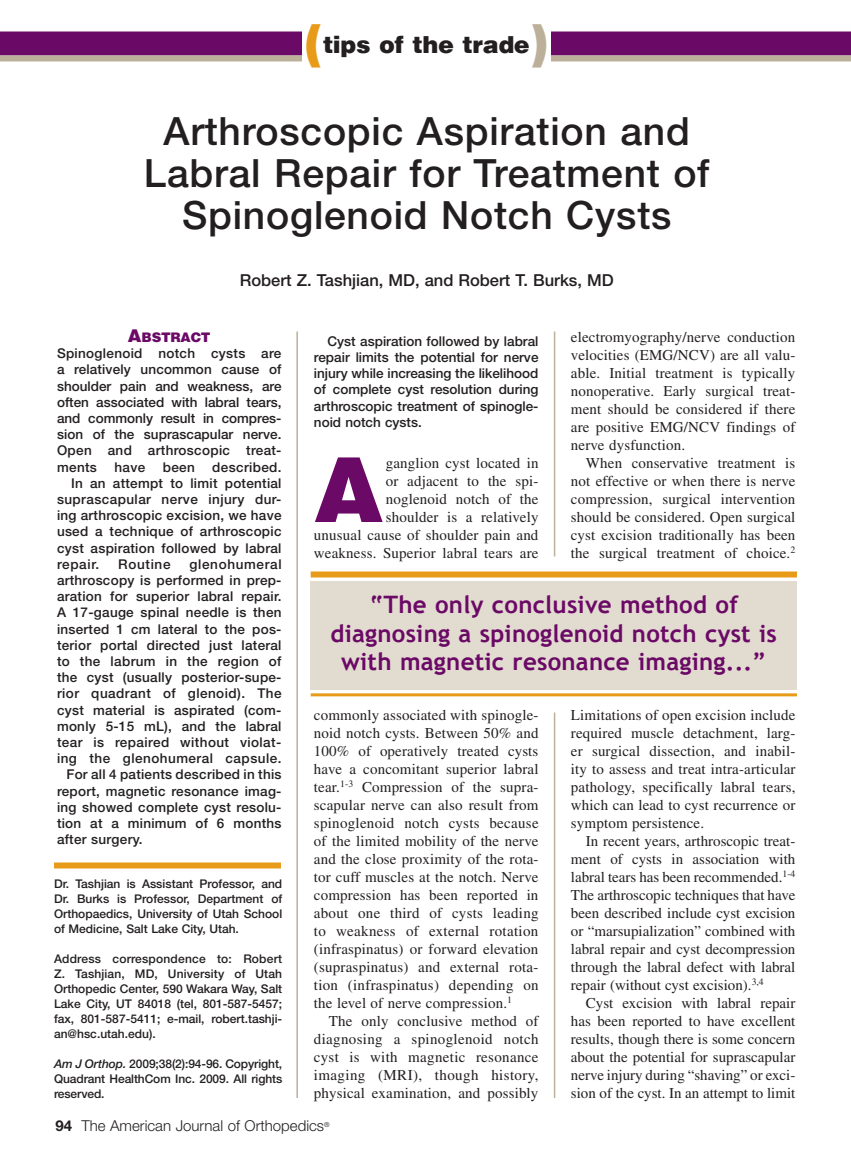
<style>
.page{position:relative;width:851px;height:1161px;background:#fff}
.page>*{position:absolute;margin:0;border:0;box-sizing:border-box;transform-origin:0 0}
.t1{font:900 91.05px "Helvetica";color:#6b0966}
.t2{font:500 39px/42px "Helvetica Neue";letter-spacing:.02em;color:#231f20;text-align:center}
.t3{font:700 24px/28.5px "Trebuchet MS";letter-spacing:.01em;color:#6b0966;text-align:center}
.t4{font:900 24px "Helvetica";letter-spacing:-.015em;color:#231f20}
.t5{font:500 16.5px "Helvetica Neue";color:#231f20}
.t6{font:15px/18px "Times";letter-spacing:.01em;color:#231f20;text-align:justify}
.t7{font:300 15px "Helvetica Neue";color:#231f20}
.t8{font:500 13.5px/16.2px "Helvetica Neue";letter-spacing:.02em;color:#231f20;text-align:justify}
.t9{font:500 13.5px "Helvetica Neue";letter-spacing:.05em;color:#231f20}
.t10{font:900 13.5px "Helvetica";letter-spacing:-.025em;color:#6b0966}
.t11{font:500 12px/15px "Helvetica Neue";color:#231f20;text-align:justify}
.s1{font-size:49.5px;color:#e89b18}
.s2{font-size:49.5px;color:#bdb09b}
.s3{font-size:18px}
.s4{font-style:italic}
.s5{font-weight:700}
</style>
<div class="page">
<div style="left:54px;top:862px;width:227px;height:6px;background:#e89b18"></div>
<div style="left:0;top:32px;width:850px;height:24px;background:#6b0966"></div>
<div style="left:0;top:56px;width:850px;height:6px;background:#bdb09b"></div>
<div style="left:302px;top:5px;width:248px;height:66px;background:#fff"></div>
<hr style="left:296px;top:332px;width:2px;height:766px;background:#bdb09b">
<div style="left:310px;top:582px;width:487px;height:108px;background:#e2dbd0"></div>
<div style="left:310px;top:572px;width:487px;height:6px;background:#e89b18"></div>
<hr style="left:310px;top:693px;width:486px;height:3px;background:#e89b18">
<hr style="left:554px;top:712px;width:1px;height:386px;background:#bdb09b">
<hr style="left:554px;top:332px;width:1px;height:224px;background:#bdb09b">
<h3 class="t4" style="left:304px;top:30px;width:246px"><span class="s1">(</span>tips of the trade<span class="s2">)</span></h3>
<h2 class="t2" style="left:144px;top:110px;width:567px">Arthroscopic Aspiration and<br>Labral Repair for Treatment of<br>Spinoglenoid Notch Cysts</h2>
<p class="t5" style="left:240px;top:271px;width:375px">Robert Z. Tashjian, MD, and Robert T. Burks, MD</p>
<p class="t10" style="left:128px;top:329px;width:84px"><span class="s3">A</span>bstract</p>
<p class="t8" style="left:57px;top:345px;width:226px">Spinoglenoid notch cysts are a relatively uncommon cause of shoulder pain and weakness, are often associated with labral tears, and commonly result in compres&shy;sion of the suprascapular nerve.<br>Open and arthroscopic treat&shy;ments</p>
<p class="t8" style="left:114px;top:459px;width:32px">have</p>
<p class="t8" style="left:163px;top:459px;width:34px">been</p>
<p class="t8" style="left:212px;top:459px;width:71px">described.</p>
<p class="t8" style="left:71px;top:475px;width:212px">In an attempt to limit potential</p>
<p class="t8" style="left:57px;top:491px;width:226px">suprascapular nerve injury dur-</p>
<p class="t8" style="left:57px;top:507px;width:226px">ing arthroscopic excision, we have</p>
<p class="t8" style="left:57px;top:523px;width:226px">used a technique of arthroscopic</p>
<p class="t8" style="left:57px;top:540px;width:226px">cyst aspiration followed by labral</p>
<p class="t8" style="left:57px;top:556px;width:44px">repair.</p>
<p class="t9" style="left:118px;top:556px;width:54px">Routine</p>
<p class="t9" style="left:189px;top:556px;width:94px">glenohumeral</p>
<p class="t8" style="left:57px;top:572px;width:226px">arthroscopy is performed in prep-</p>
<p class="t8" style="left:57px;top:588px;width:226px">aration for superior labral repair.</p>
<p class="t8" style="left:57px;top:604px;width:226px">A 17-gauge spinal needle is then</p>
<p class="t8" style="left:57px;top:621px;width:226px">inserted 1 cm lateral to the pos-</p>
<p class="t8" style="left:57px;top:637px;width:226px">terior portal directed just lateral</p>
<p class="t8" style="left:57px;top:653px;width:226px">to the labrum in the region of</p>
<p class="t8" style="left:57px;top:669px;width:226px">the cyst (usually posterior-supe-</p>
<p class="t8" style="left:57px;top:685px;width:226px">rior quadrant of glenoid). The</p>
<p class="t8" style="left:57px;top:702px;width:226px">cyst material is aspirated (com-</p>
<p class="t8" style="left:57px;top:718px;width:226px">monly 5-15 mL), and the labral</p>
<p class="t8" style="left:57px;top:734px;width:226px">tear is repaired without violat-</p>
<p class="t8" style="left:57px;top:750px;width:226px">ing the glenohumeral capsule.</p>
<p class="t8" style="left:66px;top:766px;width:217px">For all 4 patients described in this</p>
<p class="t8" style="left:57px;top:783px;width:226px">report, magnetic resonance imag-</p>
<p class="t8" style="left:57px;top:799px;width:226px">ing showed complete cyst resolu-</p>
<p class="t8" style="left:57px;top:815px;width:226px">tion at a minimum of 6 months</p>
<p class="t8" style="left:57px;top:831px;width:87px">after surgery.</p>
<p class="t11" style="left:54px;top:876px;width:230px">Dr. Tashjian is Assistant Professor, and Dr. Burks is Professor, Department of Orthopaedics, University of Utah School of Medicine, Salt Lake City, Utah.</p>
<p class="t11" style="left:54px;top:951px;width:230px">Address correspondence to: Robert Z. Tashjian, MD, University of Utah Orthopedic Center, 590 Wakara Way, Salt Lake City, UT 84018 (tel, 801-587-5457; fax, 801-587-5411; e-mail, robert.tashji&shy;an@hsc.utah.edu).</p>
<p class="t11" style="left:54px;top:1056px;width:230px"><span class="s4">Am J Orthop.</span> 2009;38(2):94-96. Copyright, Quadrant HealthCom Inc. 2009. All rights reserved.</p>
<p class="t8" style="left:314px;top:333px;width:226px;text-indent:14px">Cyst aspiration followed by labral repair limits the potential for nerve injury while increasing the likelihood of complete cyst resolution during arthroscopic treatment of spinogle&shy;noid notch cysts.</p>
<h1 class="t1" style="left:314px;top:435px;width:72px">A</h1>
<p class="t6" style="left:314px;top:454px;width:226px;text-align:right">ganglion cyst located in<br>or adjacent to the spi-<br>noglenoid notch of the<br>shoulder is a relatively<br>unusual cause of shoulder pain and weakness. Superior labral tears are</p>
<p class="t6" style="left:571px;top:328px;width:226px">electromyography/nerve conduction velocities (EMG/NCV) are all valu&shy;able. Initial treatment is typically nonoperative. Early surgical treat&shy;ment should be considered if there are positive EMG/NCV findings of nerve dysfunction.</p>
<p class="t6" style="left:571px;top:454px;width:226px;text-indent:15px">When conservative treatment is not effective or when there is nerve compression, surgical intervention should be considered. Open surgical cyst excision traditionally has been the surgical treatment of choice.<sup>2</sup></p>
<h3 class="t3" style="left:330px;top:591px;width:448px">“The only conclusive method of diagnosing a spinoglenoid notch cyst is with magnetic resonance imaging...”</h3>
<p class="t6" style="left:314px;top:706px;width:226px">commonly associated with spinogle&shy;noid notch cysts. Between 50% and 100% of operatively treated cysts have a concomitant superior labral tear.<sup>1-3</sup> Compression of the supra&shy;scapular nerve can also result from spinoglenoid notch cysts because of the limited mobility of the nerve and the close proximity of the rota&shy;tor cuff muscles at the notch. Nerve compression has been reported in about one third of cysts leading to weakness of external rotation (infraspinatus) or forward elevation (supraspinatus) and external rota&shy;tion (infraspinatus) depending on the level of nerve compression.<sup>1</sup></p>
<p class="t6" style="left:314px;top:1012px;width:226px;text-indent:15px">The only conclusive method of diagnosing a spinoglenoid notch cyst is with magnetic resonance imaging (MRI), though history, physical examination, and possibly</p>
<p class="t6" style="left:571px;top:706px;width:226px">Limitations of open excision include required muscle detachment, larg&shy;er surgical dissection, and inabil&shy;ity to assess and treat intra-articular pathology, specifically labral tears, which can lead to cyst recurrence or symptom persistence.</p>
<p class="t6" style="left:571px;top:832px;width:226px;text-indent:15px">In recent years, arthroscopic treat&shy;ment of cysts in association with labral tears has been recommended.<sup>1-4<br></sup>The arthroscopic techniques that have been described include cyst excision or “marsupialization” combined with labral repair and cyst decompression through the labral defect with labral repair (without cyst excision).<sup>3,4</sup></p>
<p class="t6" style="left:571px;top:994px;width:226px;text-indent:15px">Cyst excision with labral repair has been reported to have excellent results, though there is some concern about the potential for suprascapular nerve injury during “shaving” or exci&shy;sion of the cyst. In an attempt to limit</p>
<p class="t7" style="left:56px;top:1116px;width:275px"><span class="s5">94</span> The American Journal of Orthopedics<sup>®</sup></p>
</div>
